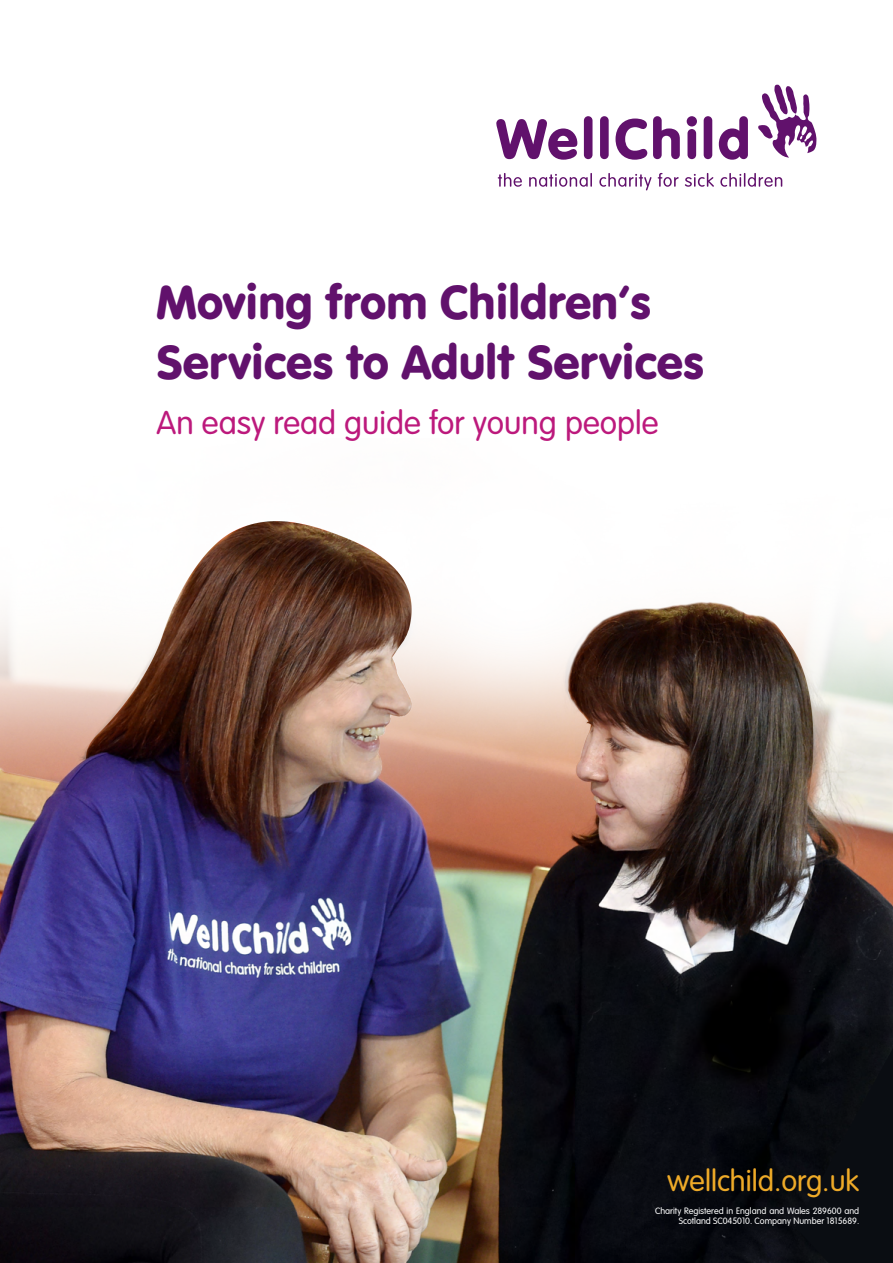
<style>
.page{position:relative;width:893px;height:1263px;background:#fff}
.page>*{position:absolute;margin:0;border:0;box-sizing:border-box;transform-origin:0 0}
.t1{font:49.65px/59.7px "VAG Rundschrift D";color:#61116c}
.t2{font:300 34.5px "VAG Rundschrift D";color:#bc197c}
.t3{font:300 31.5px "VAG Rundschrift D";color:#eeaa28}
.t4{font:300 9px/10.8px "VAG Rounded";color:#fff;text-align:right}
</style>
<div class="page">
<img style="left:0;top:521px;width:893px;height:742px">
<svg style="left:498px;top:173px;width:24px;height:14px"></svg>
<svg style="left:529px;top:173px;width:63px;height:14px"></svg>
<svg style="left:599px;top:173px;width:52px;height:17px"></svg>
<svg style="left:658px;top:173px;width:21px;height:14px"></svg>
<svg style="left:685px;top:173px;width:29px;height:14px"></svg>
<svg style="left:720px;top:173px;width:62px;height:14px"></svg>
<svg style="left:758px;top:85px;width:58px;height:73px"></svg>
<svg style="left:615px;top:116px;width:133px;height:44px"></svg>
<svg style="left:496px;top:116px;width:113px;height:44px"></svg>
<div style="left:795px;top:1048px;width:98px;height:215px;background:#0a0d12"></div>
<p class="t1" style="left:157px;top:273px;width:549px">Moving from Children’s<br>Services to Adult Services</p>
<p class="t2" style="left:157px;top:404px;width:503px">An easy read guide for young people</p>
<p class="t3" style="left:668px;top:1164px;width:193px">wellchild.org.uk</p>
<p class="t4" style="left:655px;top:1205px;width:206px">Charity Registered in England and Wales 289600 and<br>Scotland SC045010. Company Number 1815689.</p>
</div>
